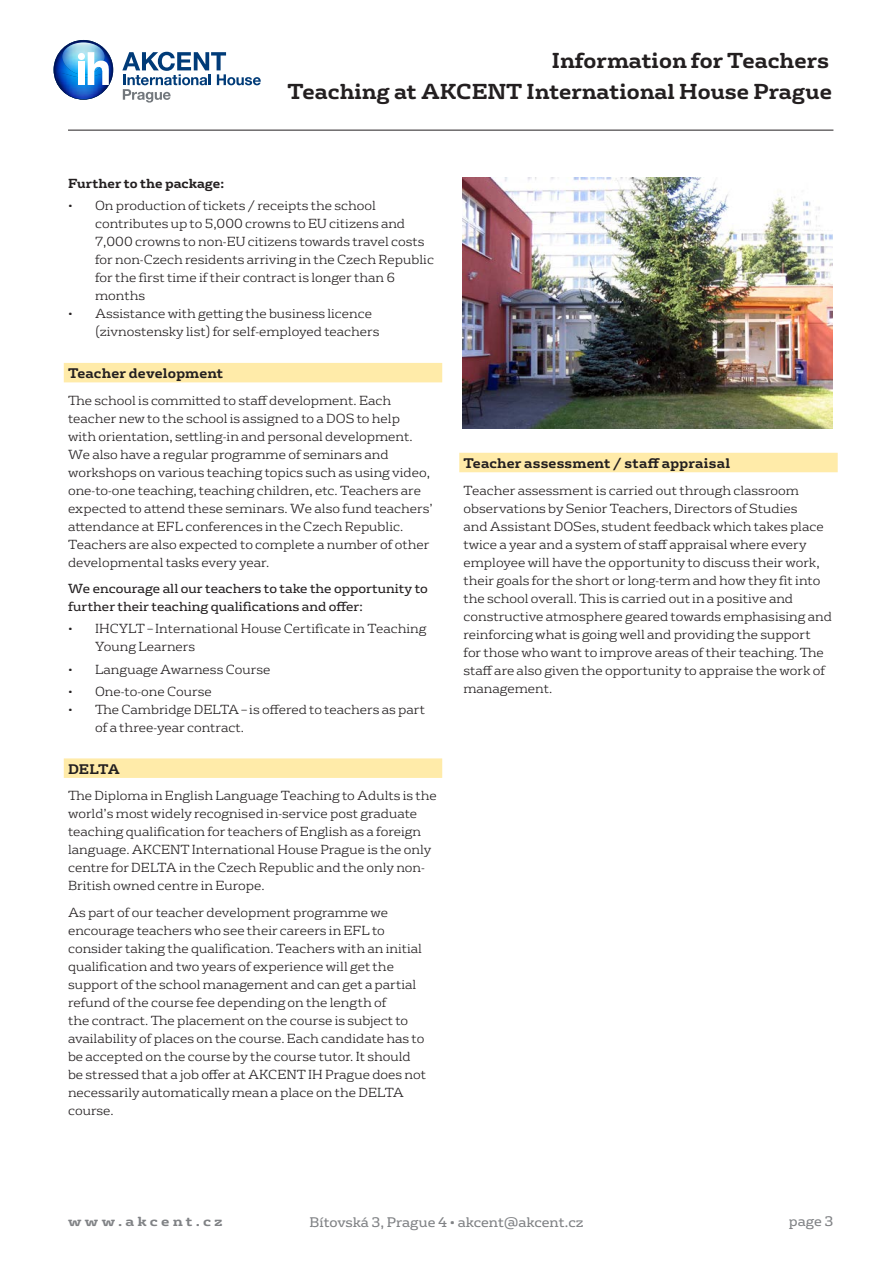
<style>
.page{position:relative;width:893px;height:1263px;background:#fff}
.page>*{position:absolute;margin:0;border:0;box-sizing:border-box;transform-origin:0 0}
.t1{font:700 21px "FS Rufus";color:#231f20}
.nadpis{font:700 13.5px "FS Rufus";letter-spacing:.01em;color:#231f20}
.t2{font:13.5px "FS Rufus";color:#808285}
.t3{font:700 12.9px "FS Rufus";letter-spacing:.225em;color:#808285;scale:1.11 1}
.t4{font:300 12.75px/18px "FS Rufus";color:#231f20}
.t5{font:12.75px/18px "FS Rufus";color:#231f20}
.t6{font:700 12.75px "FS Rufus";color:#231f20}
</style>
<div class="page">
<hr style="left:68px;top:130px;width:765px;height:1px;background:#231f20">
<img style="left:54px;top:49px;width:8px;height:32px">
<img style="left:62px;top:42px;width:11px;height:31px">
<img style="left:56px;top:73px;width:17px;height:25px">
<svg style="left:73px;top:40px;width:188px;height:63px"></svg>
<div style="left:64px;top:363px;width:378px;height:19px;background:#ffeba9"></div>
<div style="left:64px;top:758px;width:378px;height:20px;background:#ffeba9"></div>
<div style="left:459px;top:453px;width:379px;height:19px;background:#ffeba9"></div>
<img style="left:462px;top:177px;width:370px;height:251px">
<h1 class="t1" style="left:552px;top:42px;width:279px">Information for Teachers</h1>
<h1 class="t1" style="left:287px;top:73px;width:546px">Teaching at AKCENT International House Prague</h1>
<p class="t6" style="left:68px;top:173px;width:158px">Further to the package:</p>
<p class="t4" style="left:95px;top:196px;width:340px;text-indent:-27px">• On production of tickets / receipts the school contributes up to 5,000 crowns to EU citizens and 7,000 crowns to non-EU citizens towards travel costs for non-Czech residents arriving in the Czech Republic for the first time if their contract is longer than 6 months</p>
<p class="t4" style="left:95px;top:304px;width:286px;text-indent:-27px">• Assistance with getting the business licence (zivnostensky list) for self-employed teachers</p>
<p class="nadpis" style="left:68px;top:362px;width:157px">Teacher development</p>
<p class="t4" style="left:68px;top:390px;width:366px">The school is committed to staff development. Each teacher new to the school is assigned to a DOS to help<br>with orientation, settling-in and personal development.<br>We also have a regular programme of seminars and workshops on various teaching topics such as using video, one-to-one teaching, teaching children, etc. Teachers are expected to attend these seminars. We also fund teachers’ attendance at EFL conferences in the Czech Republic.<br>Teachers are also expected to complete a number of other developmental tasks every year.</p>
<p class="t5" style="left:68px;top:579px;width:361px">We encourage all our teachers to take the opportunity to further their teaching qualifications and offer:</p>
<p class="t4" style="left:95px;top:619px;width:333px;text-indent:-27px">• IHCYLT – International House Certificate in Teaching<br>Young Learners</p>
<p class="t4" style="left:68px;top:659px;width:204px">• Language Awarness Course</p>
<p class="t4" style="left:68px;top:681px;width:145px">• One-to-one Course</p>
<p class="t4" style="left:95px;top:699px;width:331px;text-indent:-27px">• The Cambridge DELTA – is offered to teachers as part of a three-year contract.</p>
<p class="nadpis" style="left:68px;top:757px;width:54px">DELTA</p>
<p class="t4" style="left:68px;top:785px;width:370px">The Diploma in English Language Teaching to Adults is the world’s most widely recognised in-service post graduate teaching qualification for teachers of English as a foreign language. AKCENT International House Prague is the only centre for DELTA in the Czech Republic and the only non-British owned centre in Europe.</p>
<p class="t4" style="left:68px;top:902px;width:360px">As part of our teacher development programme we encourage teachers who see their careers in EFL to consider taking the qualification. Teachers with an initial qualification and two years of experience will get the support of the school management and can get a partial refund of the course fee depending on the length of<br>the contract. The placement on the course is subject to availability of places on the course. Each candidate has to be accepted on the course by the course tutor. It should be stressed that a job offer at AKCENT IH Prague does not necessarily automatically mean a place on the DELTA course.</p>
<p class="nadpis" style="left:463px;top:451px;width:268px">Teacher assessment / staff appraisal</p>
<p class="t4" style="left:463px;top:480px;width:370px">Teacher assessment is carried out through classroom observations by Senior Teachers, Directors of Studies<br>and Assistant DOSes, student feedback which takes place twice a year and a system of staff appraisal where every employee will have the opportunity to discuss their work, their goals for the short or long-term and how they fit into the school overall. This is carried out in a positive and constructive atmosphere geared towards emphasising and reinforcing what is going well and providing the support<br>for those who want to improve areas of their teaching. The staff are also given the opportunity to appraise the work of management.</p>
<p class="t3" style="left:68px;top:1210px;width:141px">www.akcent.cz</p>
<p class="t2" style="left:310px;top:1211px;width:275px">Bítovská 3, Prague 4 • akcent@akcent.cz</p>
<p class="t2" style="left:789px;top:1210px;width:46px">page 3</p>
</div>
